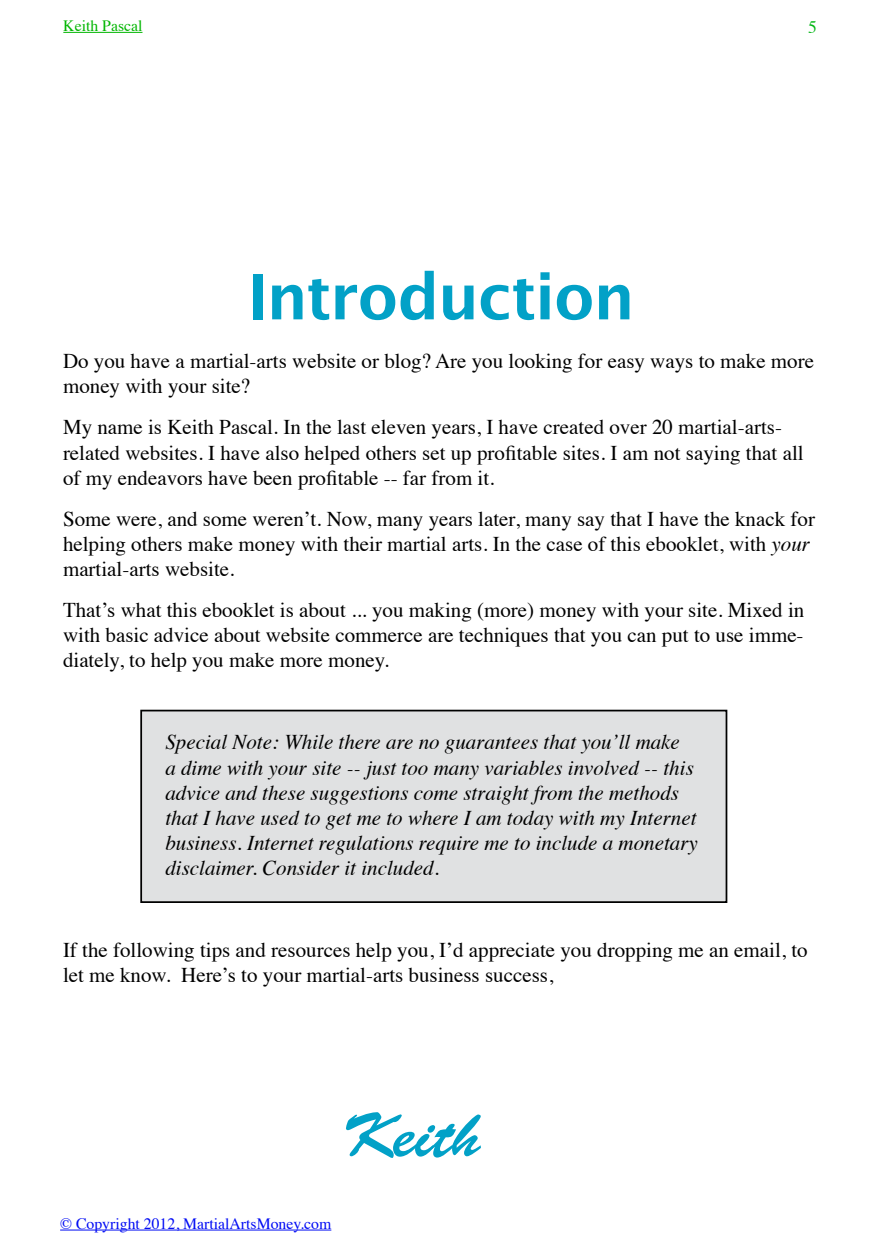
<style>
.page{position:relative;width:882px;height:1260px;background:#fff}
.page>*{position:absolute;margin:0;border:0;box-sizing:border-box;transform-origin:0 0}
.t1{font:700 63px "Lucida Grande";letter-spacing:-.02em;color:#02a1c7}
.t2{font:63px "Brush Script Std";color:#02a1c7}
.t3{font:21px/25.2px "Times";color:#000}
.t4{font:italic 21px/25.2px "Times";color:#000}
.t5{font:17.5px "Times";color:#00b613}
.t6{font:15.75px "Times";color:#000bf4}
.t7{font:15.75px "Times";color:#00b600}
.s1{font-style:italic}
</style>
<div class="page">
<hr style="left:63px;top:32px;width:79px;height:1px;background:#00b600">
<hr style="left:60px;top:1230px;width:271px;height:1px;background:#000bf4">
<div style="left:141px;top:711px;width:585px;height:191px;background:#e0e1e2"></div>
<div style="left:140px;top:710px;width:587px;height:193px;border:2px solid #000"></div>
<p class="t7" style="left:63px;top:11px;width:81px">Keith Pascal</p>
<p class="t5" style="left:808px;top:11px;width:10px">5</p>
<h1 class="t1" style="left:247px;top:246px;width:389px">Introduction</h1>
<p class="t3" style="left:63px;top:347px;width:753px">Do you have a martial-arts website or blog? Are you looking for easy ways to make more money with your site?</p>
<p class="t3" style="left:63px;top:413px;width:742px">My name is Keith Pascal. In the last eleven years, I have created over 20 martial-arts&shy;related websites. I have also helped others set up profitable sites. I am not saying that all of my endeavors have been profitable -- far from it.</p>
<p class="t3" style="left:63px;top:504px;width:754px">Some were, and some weren’t. Now, many years later, many say that I have the knack for helping others make money with their martial arts. In the case of this ebooklet, with <span class="s1">your </span>martial-arts website.</p>
<p class="t3" style="left:63px;top:596px;width:743px;text-align:justify">That’s what this ebooklet is about ... you making (more) money with your site. Mixed in with basic advice about website commerce are techniques that you can put to use imme&shy;diately, to help you make more money.</p>
<p class="t4" style="left:165px;top:728px;width:534px">Special Note: While there are no guarantees that you’ll make<br>a dime with your site -- just too many variables involved -- this advice and these suggestions come straight from the methods that I have used to get me to where I am today with my Internet business. Internet regulations require me to include a monetary disclaimer. Consider it included.</p>
<p class="t3" style="left:63px;top:936px;width:746px">If the following tips and resources help you, I’d appreciate you dropping me an email, to let me know. Here’s to your martial-arts business success,</p>
<h1 class="t2" style="left:341px;top:1100px;width:141px">Keith</h1>
<p class="t6" style="left:60px;top:1209px;width:273px">© Copyright 2012, MartialArtsMoney.com</p>
</div>
